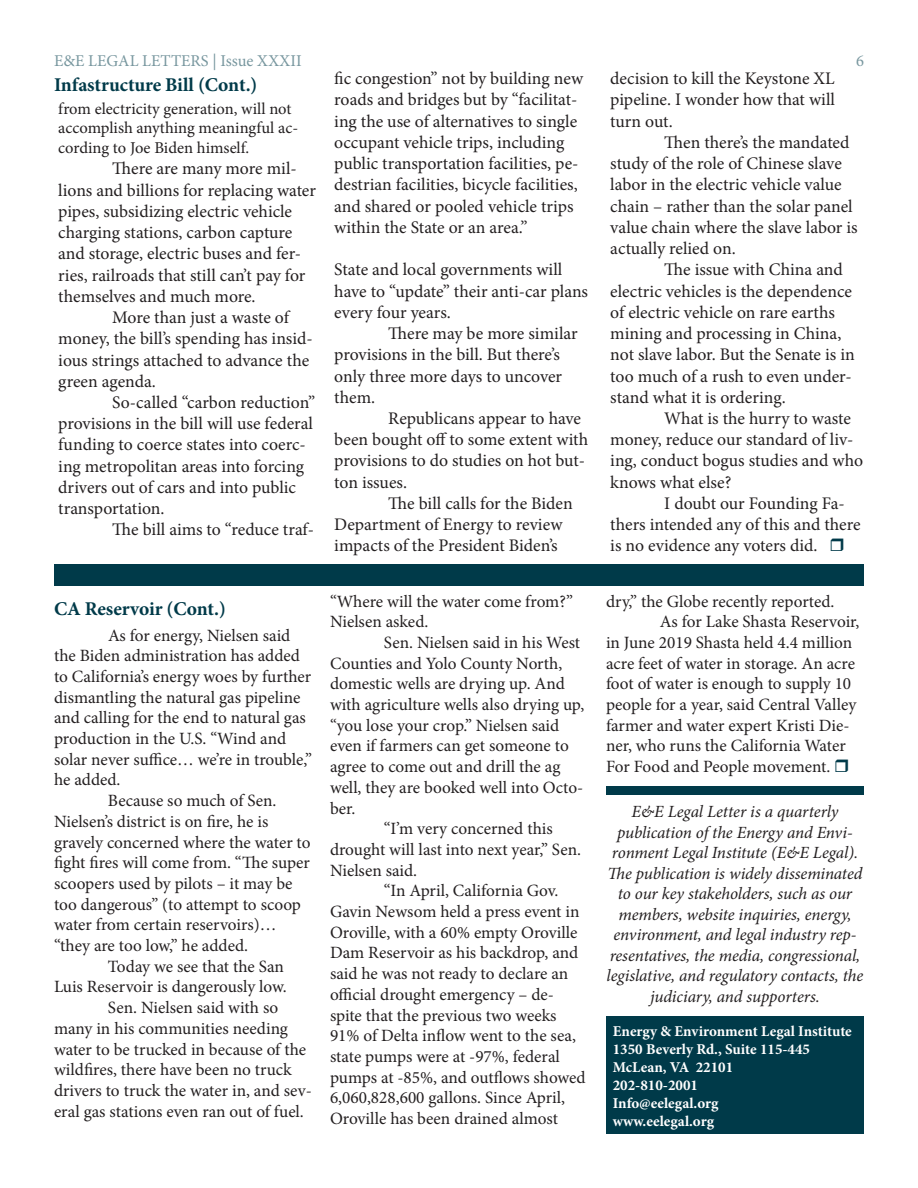
<style>
.page{position:relative;width:918px;height:1188px;background:#fff}
.page>*{position:absolute;margin:0;border:0;box-sizing:border-box;transform-origin:0 0}
.t1{font:700 19.5px "Minion Pro";letter-spacing:-.005em;color:#003a49}
.t2{font:17.7px/21.3px "Minion Pro";letter-spacing:-.005em;color:#231f20}
.t3{font:17.25px/20.7px "Minion Pro";color:#231f20}
.t4{font:italic 17.1px/20.5px "Minion Pro";letter-spacing:-.01em;color:#231f20;text-align:center}
.t5{font:16.5px/19.8px "Minion Pro";color:#231f20}
.t6{font:16.5px "Minion Pro";color:#78979f}
.t7{font:700 15px "Minion Pro";color:#fff}
</style>
<div class="page">
<div style="left:54px;top:564px;width:810px;height:21px;background:#003a49"></div>
<div style="left:606px;top:1016px;width:258px;height:118px;background:#003a49"></div>
<div style="left:606px;top:786px;width:258px;height:9px;background:#003a49"></div>
<p class="t6" style="left:54px;top:50px;width:249px">E&amp;E LEGAL LETTERS | Issue XXXII</p>
<p class="t6" style="left:856px;top:50px;width:9px">6</p>
<p class="t5" style="left:58px;top:98px;width:241px">from electricity generation, will not accomplish anything meaningful ac&shy;cording to Joe Biden himself.</p>
<p class="t2" style="left:58px;top:158px;width:259px;text-indent:54px">There are many more mil&shy;lions and billions for replacing water pipes, subsidizing electric vehicle charging stations, carbon capture and storage, electric buses and fer&shy;ries, railroads that still can’t pay for themselves and much more.</p>
<p class="t2" style="left:58px;top:307px;width:256px;text-indent:54px">More than just a waste of money, the bill’s spending has insid&shy;ious strings attached to advance the green agenda.</p>
<p class="t2" style="left:58px;top:392px;width:258px;text-indent:54px">So-called “carbon reduction” provisions in the bill will use federal funding to coerce states into coerc&shy;ing metropolitan areas into forcing drivers out of cars and into public transportation.</p>
<p class="t2" style="left:112px;top:519px;width:203px">The bill aims to “reduce traf-</p>
<p class="t2" style="left:334px;top:68px;width:250px">fic congestion” not by building new roads and bridges but by “facilitat&shy;ing the use of alternatives to single occupant vehicle trips, including public transportation facilities, pe&shy;destrian facilities, bicycle facilities, and shared or pooled vehicle trips within the State or an area.”</p>
<p class="t2" style="left:334px;top:259px;width:255px">State and local governments will have to “update” their anti-car plans every four years.</p>
<p class="t2" style="left:334px;top:323px;width:245px;text-indent:54px">There may be more similar provisions in the bill. But there’s only three more days to uncover them.</p>
<p class="t2" style="left:334px;top:408px;width:255px;text-indent:54px">Republicans appear to have been bought off to some extent with provisions to do studies on hot but&shy;ton issues.</p>
<p class="t2" style="left:334px;top:493px;width:240px;text-indent:54px">The bill calls for the Biden<br>Department of Energy to review impacts of the President Biden’s</p>
<p class="t2" style="left:610px;top:68px;width:226px;text-align:justify">decision to kill the Keystone XL pipeline. I wonder how that will turn out.</p>
<p class="t2" style="left:610px;top:132px;width:249px;text-indent:54px">Then there’s the mandated study of the role of Chinese slave labor in the electric vehicle value chain – rather than the solar panel value chain where the slave labor is actually relied on.</p>
<p class="t2" style="left:610px;top:259px;width:246px;text-indent:54px">The issue with China and electric vehicles is the dependence of electric vehicle on rare earths mining and processing in China, not slave labor. But the Senate is in too much of a rush to even under&shy;stand what it is ordering.</p>
<p class="t2" style="left:610px;top:408px;width:254px;text-indent:54px">What is the hurry to waste money, reduce our standard of liv&shy;ing, conduct bogus studies and who knows what else?</p>
<p class="t2" style="left:610px;top:493px;width:252px;text-indent:54px">I doubt our Founding Fa&shy;thers intended any of this and there is no evidence any voters did.</p>
<p class="t1" style="left:54px;top:71px;width:205px">Infastructure Bill (Cont.)</p>
<p class="t1" style="left:54px;top:595px;width:174px">CA Reservoir (Cont.)</p>
<p class="t3" style="left:54px;top:625px;width:259px;text-indent:54px">As for energy, Nielsen said the Biden administration has added to California’s energy woes by further dismantling the natural gas pipeline and calling for the end to natural gas production in the U.S. “Wind and solar never suffice… we’re in trouble,” he added.</p>
<p class="t3" style="left:54px;top:790px;width:258px;text-indent:54px">Because so much of Sen.<br>Nielsen’s district is on fire, he is gravely concerned where the water to fight fires will come from. “The super scoopers used by pilots – it may be too dangerous” (to attempt to scoop water from certain reservoirs)… “they are too low,” he added.</p>
<p class="t3" style="left:54px;top:956px;width:234px;text-align:right">Today we see that the San<br>Luis Reservoir is dangerously low.</p>
<p class="t3" style="left:54px;top:997px;width:259px;text-indent:54px">Sen. Nielsen said with so many in his communities needing water to be trucked in because of the wildfires, there have been no truck drivers to truck the water in, and sev&shy;eral gas stations even ran out of fuel.</p>
<p class="t3" style="left:330px;top:591px;width:245px">“Where will the water come from?”<br>Nielsen asked.</p>
<p class="t3" style="left:330px;top:632px;width:256px;text-indent:54px">Sen. Nielsen said in his West<br>Counties and Yolo County North, domestic wells are drying up. And with agriculture wells also drying up, “you lose your crop.” Nielsen said even if farmers can get someone to agree to come out and drill the ag well, they are booked well into Octo&shy;ber.</p>
<p class="t3" style="left:330px;top:818px;width:253px;text-indent:54px">“I’m very concerned this drought will last into next year,” Sen.<br>Nielsen said.</p>
<p class="t3" style="left:330px;top:881px;width:257px;text-indent:54px">“In April, California Gov.<br>Gavin Newsom held a press event in Oroville, with a 60% empty Oroville Dam Reservoir as his backdrop, and said he was not ready to declare an official drought emergency – de&shy;spite that the previous two weeks 91% of Delta inflow went to the sea, state pumps were at -97%, federal pumps at -85%, and outflows showed 6,060,828,600 gallons. Since April, Oroville has been drained almost</p>
<p class="t3" style="left:606px;top:591px;width:230px">dry,” the Globe recently reported.</p>
<p class="t3" style="left:606px;top:611px;width:255px;text-indent:54px">As for Lake Shasta Reservoir, in June 2019 Shasta held 4.4 million acre feet of water in storage. An acre foot of water is enough to supply 10 people for a year, said Central Valley farmer and water expert Kristi Die&shy;ner, who runs the California Water For Food and People movement.</p>
<p class="t4" style="left:607px;top:801px;width:258px">E&amp;E Legal Letter is a quarterly publication of the Energy and Envi&shy;ronment Legal Institute (E&amp;E Legal).<br>The publication is widely disseminated to our key stakeholders, such as our members, website inquiries, energy, environment, and legal industry rep&shy;resentatives, the media, congressional, legislative, and regulatory contacts, the judiciary, and supporters.</p>
<p class="t7" style="left:613px;top:1020px;width:241px">Energy &amp; Environment Legal Institute</p>
<p class="t7" style="left:613px;top:1038px;width:199px">1350 Beverly Rd., Suite 115-445</p>
<p class="t7" style="left:613px;top:1056px;width:122px">McLean, VA 22101</p>
<p class="t7" style="left:613px;top:1074px;width:87px">202-810-2001</p>
<p class="t7" style="left:613px;top:1092px;width:107px">Info@eelegal.org</p>
<p class="t7" style="left:613px;top:1110px;width:103px">www.eelegal.org</p>
</div>
